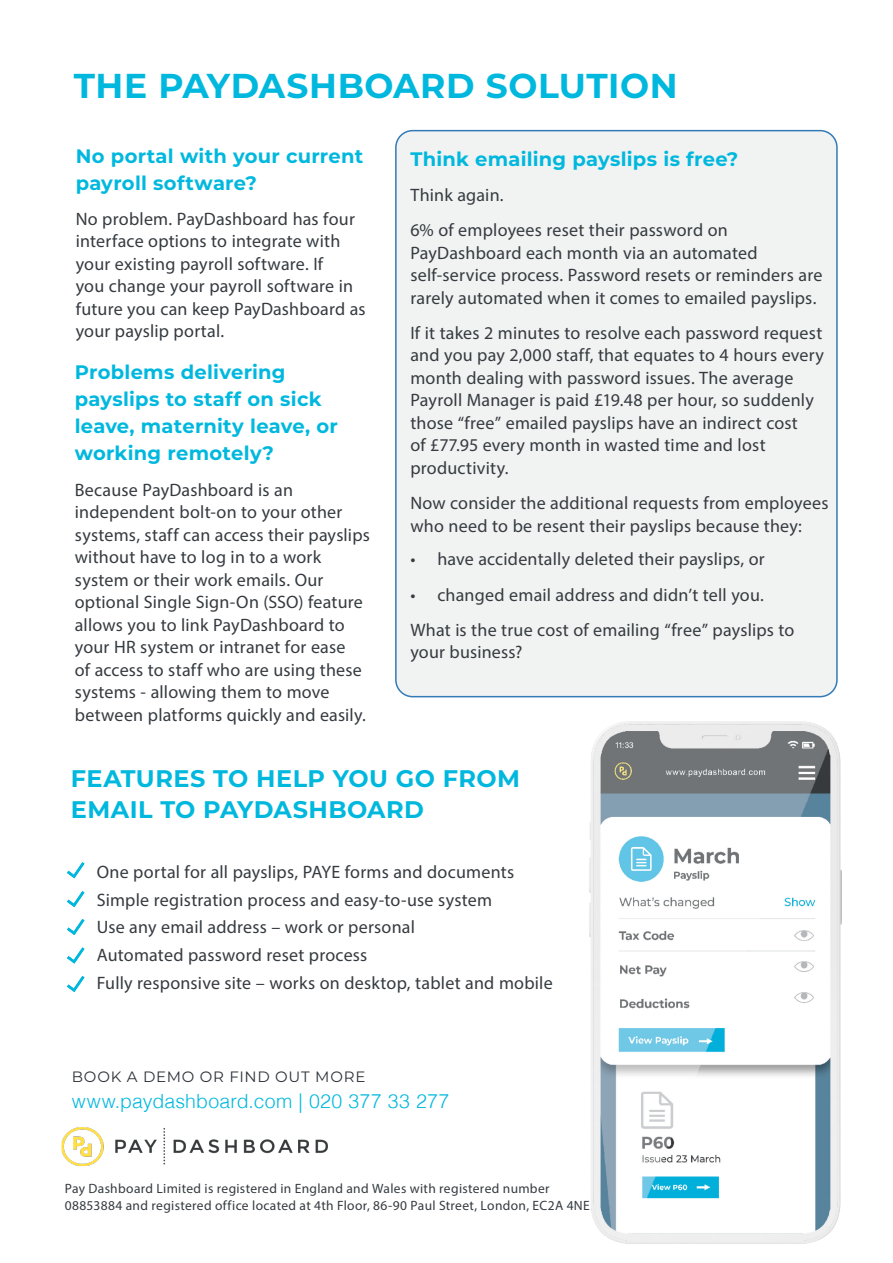
<style>
.page{position:relative;width:893px;height:1263px;background:#fff}
.page>*{position:absolute;margin:0;border:0;box-sizing:border-box;transform-origin:0 0}
.t1{font:700 34.5px "Montserrat";letter-spacing:.015em;color:#00b8de}
.t2{font:700 24px/31.5px "Montserrat";letter-spacing:.02em;color:#00b8de}
.t3{font:700 19.5px/27px "Montserrat";letter-spacing:.01em;color:#00b8de}
.t4{font:300 19.5px "Helvetica";letter-spacing:.01em;color:#00b8de}
.t5{font:18px/22.5px "Myriad Pro";letter-spacing:.01em;color:#353b40}
.t6{font:15px "Montserrat";letter-spacing:.05em;color:#2e3239}
.t7{font:13.5px/16.5px "Myriad Pro";letter-spacing:.02em;color:#353b40}
</style>
<div class="page">
<svg style="left:67px;top:862px;width:17px;height:16px"></svg>
<svg style="left:67px;top:891px;width:17px;height:16px"></svg>
<svg style="left:67px;top:919px;width:17px;height:16px"></svg>
<svg style="left:67px;top:947px;width:17px;height:16px"></svg>
<svg style="left:67px;top:976px;width:17px;height:16px"></svg>
<img style="left:61px;top:1127px;width:267px;height:40px">
<div style="left:396px;top:131px;width:441px;height:566px;background:#f1f2f2;border-radius:17px"></div>
<img style="left:485px;top:693px;width:357px;height:551px">
<p class="t1" style="left:74px;top:61px;width:605px">THE PAYDASHBOARD SOLUTION</p>
<p class="t3" style="left:76px;top:141px;width:289px">No portal with your current payroll software?</p>
<p class="t5" style="left:76px;top:207px;width:292px">No problem. PayDashboard has four interface options to integrate with your existing payroll software. If<br>you change your payroll software in future you can keep PayDashboard as your payslip portal.</p>
<p class="t3" style="left:75px;top:358px;width:265px">Problems delivering payslips to staff on sick leave, maternity leave, or working remotely?</p>
<p class="t5" style="left:75px;top:478px;width:297px">Because PayDashboard is an independent bolt-on to your other systems, staff can access their payslips without have to log in to a work system or their work emails. Our optional Single Sign-On (SSO) feature allows you to link PayDashboard to your HR system or intranet for ease<br>of access to staff who are using these systems - allowing them to move between platforms quickly and easily.</p>
<p class="t3" style="left:410px;top:144px;width:330px">Think emailing payslips is free?</p>
<p class="t5" style="left:410px;top:183px;width:95px">Think again.</p>
<p class="t5" style="left:410px;top:218px;width:414px">6% of employees reset their password on PayDashboard each month via an automated self-service process. Password resets or reminders are rarely automated when it comes to emailed payslips.</p>
<p class="t5" style="left:410px;top:321px;width:415px">If it takes 2 minutes to resolve each password request and you pay 2,000 staff, that equates to 4 hours every month dealing with password issues. The average Payroll Manager is paid £19.48 per hour, so suddenly those “free” emailed payslips have an indirect cost<br>of £77.95 every month in wasted time and lost productivity.</p>
<p class="t5" style="left:410px;top:491px;width:420px">Now consider the additional requests from employees who need to be resent their payslips because they:</p>
<p class="t5" style="left:410px;top:548px;width:356px">• have accidentally deleted their payslips, or</p>
<p class="t5" style="left:410px;top:583px;width:355px">• changed email address and didn’t tell you.</p>
<p class="t5" style="left:410px;top:618px;width:386px">What is the true cost of emailing “free” payslips to your business?</p>
<p class="t2" style="left:71px;top:761px;width:451px">FEATURES TO HELP YOU GO FROM<br>EMAIL TO PAYDASHBOARD</p>
<p class="t5" style="left:97px;top:860px;width:419px">One portal for all payslips, PAYE forms and documents</p>
<p class="t5" style="left:97px;top:888px;width:397px">Simple registration process and easy-to-use system</p>
<p class="t5" style="left:97px;top:916px;width:320px">Use any email address – work or personal</p>
<p class="t5" style="left:97px;top:943px;width:272px">Automated password reset process</p>
<p class="t5" style="left:97px;top:971px;width:458px">Fully responsive site – works on desktop, tablet and mobile</p>
<p class="t6" style="left:72px;top:1066px;width:295px">BOOK A DEMO OR FIND OUT MORE</p>
<p class="t4" style="left:72px;top:1084px;width:379px">www.paydashboard.com | 020 377 33 277</p>
<p class="t7" style="left:65px;top:1180px;width:530px">Pay Dashboard Limited is registered in England and Wales with registered number<br>08853884 and registered office located at 4th Floor, 86-90 Paul Street, London, EC2A 4NE.</p>
</div>
